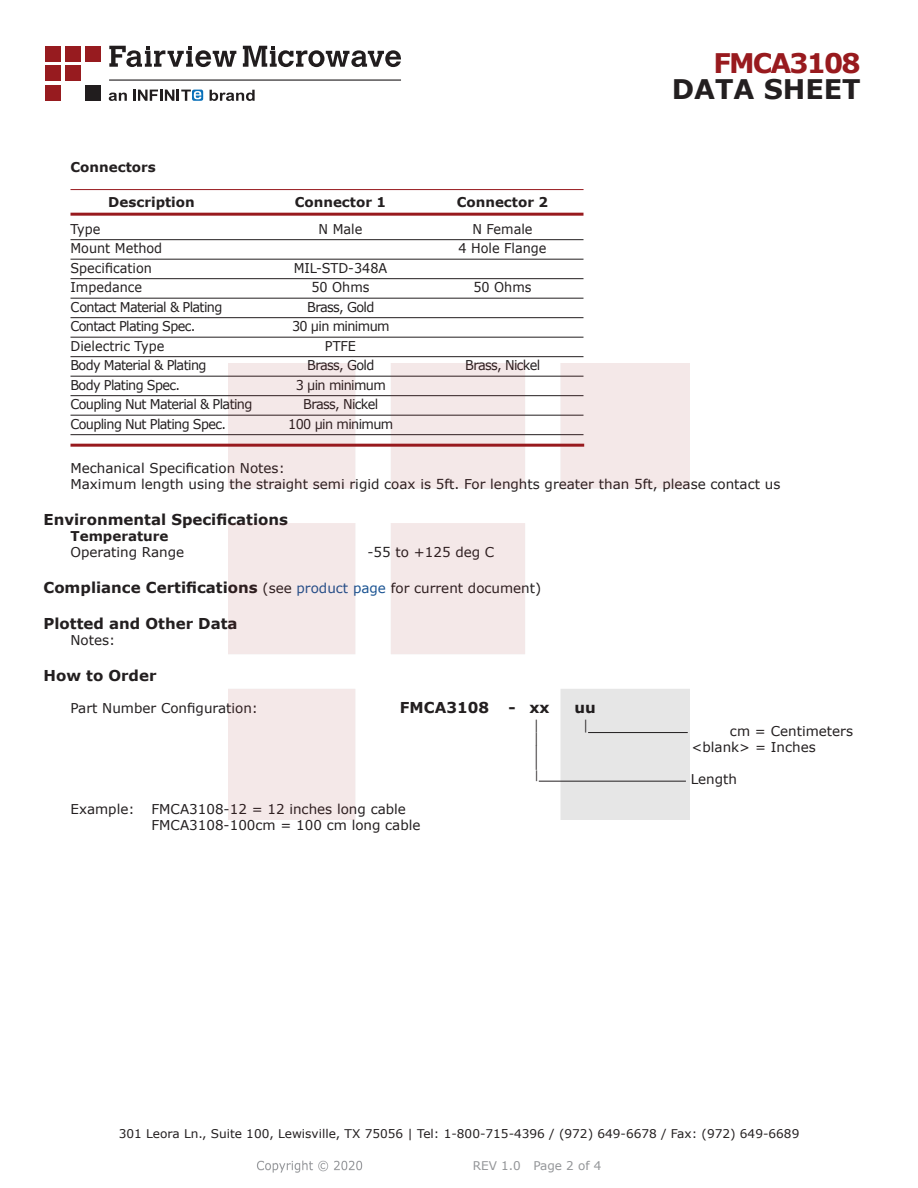
<style>
.page{position:relative;width:918px;height:1188px;background:#fff}
.page>*{position:absolute;margin:0;border:0;box-sizing:border-box;transform-origin:0 0}
.t1{font:700 27px "Verdana";color:#231f20}
.FM{font:700 27px "Verdana";letter-spacing:-.07em;color:#981a1e}
.Specs_Para{font:25.8px "Verdana";color:#231f20;scale:.39 1}
.Head1_for_Compliance{font:700 15px "Verdana";color:#231f20}
.Head1{font:700 15px "Verdana";color:#231f20}
.Specs_Para-2{font:700 15px "Verdana";color:#231f20}
.Specs_Para-3{font:13.5px "Verdana";color:#231f20}
.Table_Body_Connector{font:13.5px "Verdana";letter-spacing:-.05em;color:#231f20;scale:.95 1}
.Table_Body_Connector-2{font:13.5px "Verdana";color:#231f20;scale:.95 1}
.Table_Header_Connect{font:700 13.5px "Verdana";color:#231f20}
.Head2_after_Head1{font:700 13.5px "Verdana";color:#231f20}
.Head2{font:700 13.5px "Verdana";color:#231f20}
.Specs_Para-4{font:13.5px "Verdana";color:#231f20;scale:.75 1}
.t2{font:12px "Verdana";color:#231f20}
.REV_Info{font:12px "Verdana";color:#939598}
.Specs_Para-5{font:11.25px "Verdana";color:#231f20;scale:.86 1}
.s1{font-weight:400;font-size:13.5px}
.s2{font-weight:400;font-size:13.5px;color:#1a5392}
</style>
<div class="page">
<hr style="left:70px;top:189px;width:514px;height:1px;background:#981a1e">
<hr style="left:70px;top:213px;width:514px;height:3px;background:#981a1e">
<hr style="left:70px;top:239px;width:514px;height:1px;background:#231f20">
<hr style="left:70px;top:259px;width:514px;height:1px;background:#231f20">
<hr style="left:70px;top:278px;width:514px;height:1px;background:#231f20">
<hr style="left:70px;top:298px;width:514px;height:1px;background:#231f20">
<hr style="left:70px;top:317px;width:514px;height:1px;background:#231f20">
<hr style="left:70px;top:337px;width:514px;height:1px;background:#231f20">
<hr style="left:70px;top:356px;width:514px;height:1px;background:#231f20">
<hr style="left:70px;top:376px;width:514px;height:1px;background:#231f20">
<hr style="left:70px;top:395px;width:514px;height:1px;background:#231f20">
<hr style="left:70px;top:415px;width:514px;height:1px;background:#231f20">
<hr style="left:70px;top:434px;width:514px;height:1px;background:#231f20">
<hr style="left:70px;top:444px;width:514px;height:3px;background:#981a1e">
<img style="left:257px;top:1160px;width:106px;height:13px">
<img style="left:228px;top:364px;width:462px;height:456px">
<div style="left:45px;top:46px;width:16px;height:15px;background:#971b1f"></div>
<div style="left:65px;top:66px;width:16px;height:15px;background:#971b1f"></div>
<div style="left:85px;top:85px;width:16px;height:16px;background:#211d1e"></div>
<div style="left:45px;top:85px;width:16px;height:16px;background:#971b1f"></div>
<div style="left:85px;top:46px;width:16px;height:15px;background:#971b1f"></div>
<div style="left:45px;top:66px;width:16px;height:15px;background:#971b1f"></div>
<div style="left:65px;top:46px;width:16px;height:15px;background:#971b1f"></div>
<svg style="left:109px;top:46px;width:292px;height:21px"></svg>
<svg style="left:192px;top:90px;width:11px;height:11px"></svg>
<svg style="left:133px;top:90px;width:68px;height:11px"></svg>
<svg style="left:210px;top:90px;width:45px;height:11px"></svg>
<svg style="left:109px;top:93px;width:18px;height:8px"></svg>
<hr style="left:109px;top:80px;width:292px;height:1px;background:#211d1e">
<p class="FM" style="left:714px;top:44px;width:149px">FMCA3108</p>
<p class="t1" style="left:672px;top:70px;width:191px">DATA SHEET</p>
<p class="Head2" style="left:70px;top:158px;width:87px">Connectors</p>
<p class="Table_Header_Connect" style="left:108px;top:192px;width:88px">Description</p>
<p class="Table_Header_Connect" style="left:295px;top:192px;width:93px">Connector 1</p>
<p class="Table_Header_Connect" style="left:457px;top:192px;width:93px">Connector 2</p>
<p class="Table_Body_Connector" style="left:70px;top:219px;width:33px">Type</p>
<p class="Table_Body_Connector" style="left:319px;top:219px;width:48px">N Male</p>
<p class="Table_Body_Connector" style="left:472px;top:219px;width:65px">N Female</p>
<p class="Table_Body_Connector-2" style="left:70px;top:239px;width:98px">Mount Method</p>
<p class="Table_Body_Connector-2" style="left:458px;top:239px;width:94px">4 Hole Flange</p>
<p class="Table_Body_Connector-2" style="left:70px;top:258px;width:87px">Specification</p>
<p class="Table_Body_Connector-2" style="left:294px;top:258px;width:100px">MIL-STD-348A</p>
<p class="Table_Body_Connector-2" style="left:70px;top:278px;width:77px">Impedance</p>
<p class="Table_Body_Connector" style="left:311px;top:278px;width:63px">50 Ohms</p>
<p class="Table_Body_Connector" style="left:473px;top:278px;width:63px">50 Ohms</p>
<p class="Table_Body_Connector" style="left:70px;top:297px;width:161px">Contact Material &amp; Plating</p>
<p class="Table_Body_Connector" style="left:307px;top:297px;width:72px">Brass, Gold</p>
<p class="Table_Body_Connector" style="left:70px;top:317px;width:133px">Contact Plating Spec.</p>
<p class="Table_Body_Connector" style="left:292px;top:317px;width:104px">30 µin minimum</p>
<p class="Table_Body_Connector-2" style="left:70px;top:336px;width:100px">Dielectric Type</p>
<p class="Table_Body_Connector" style="left:325px;top:336px;width:34px">PTFE</p>
<p class="Table_Body_Connector" style="left:70px;top:356px;width:145px">Body Material &amp; Plating</p>
<p class="Table_Body_Connector" style="left:307px;top:356px;width:72px">Brass, Gold</p>
<p class="Table_Body_Connector" style="left:465px;top:356px;width:80px">Brass, Nickel</p>
<p class="Table_Body_Connector" style="left:70px;top:375px;width:117px">Body Plating Spec.</p>
<p class="Table_Body_Connector" style="left:296px;top:375px;width:96px">3 µin minimum</p>
<p class="Table_Body_Connector" style="left:70px;top:395px;width:193px">Coupling Nut Material &amp; Plating</p>
<p class="Table_Body_Connector" style="left:303px;top:395px;width:80px">Brass, Nickel</p>
<p class="Table_Body_Connector" style="left:70px;top:414px;width:165px">Coupling Nut Plating Spec.</p>
<p class="Table_Body_Connector" style="left:288px;top:414px;width:112px">100 µin minimum</p>
<p class="Specs_Para-3" style="left:70px;top:458px;width:216px">Mechanical Specification Notes:</p>
<p class="Specs_Para-3" style="left:70px;top:475px;width:711px">Maximum length using the straight semi rigid coax is 5ft. For lenghts greater than 5ft, please contact us</p>
<p class="Head1" style="left:44px;top:509px;width:246px">Environmental Specifications</p>
<p class="Head2_after_Head1" style="left:70px;top:527px;width:100px">Temperature</p>
<p class="Specs_Para-3" style="left:70px;top:543px;width:115px">Operating Range</p>
<p class="Specs_Para-3" style="left:368px;top:543px;width:128px">-55 to +125 deg C</p>
<p class="Head1_for_Compliance" style="left:44px;top:577px;width:499px">Compliance Certifications <span class="s1">(see</span> <span class="s2">product page</span> <span class="s1">for current document)</span></p>
<p class="Head1_for_Compliance" style="left:44px;top:613px;width:196px">Plotted and Other Data</p>
<p class="Specs_Para-3" style="left:70px;top:631px;width:46px">Notes:</p>
<p class="Head1_for_Compliance" style="left:44px;top:665px;width:115px">How to Order</p>
<p class="Specs_Para-3" style="left:70px;top:699px;width:189px">Part Number Configuration:</p>
<p class="Specs_Para-2" style="left:400px;top:697px;width:91px">FMCA3108</p>
<p class="Specs_Para-2" style="left:509px;top:697px;width:43px">- xx</p>
<p class="Specs_Para-2" style="left:575px;top:697px;width:23px">uu</p>
<p class="Specs_Para-4" style="left:534px;top:716px;width:8px">|</p>
<p class="Specs_Para-4" style="left:584px;top:716px;width:8px">|</p>
<p class="Specs_Para-3" style="left:730px;top:722px;width:125px">cm = Centimeters</p>
<p class="Specs_Para-4" style="left:534px;top:729px;width:8px">|</p>
<p class="Specs_Para-3" style="left:692px;top:738px;width:126px">&lt;blank&gt; = Inches</p>
<p class="Specs_Para" style="left:534px;top:738px;width:13px">|</p>
<p class="Specs_Para-5" style="left:534px;top:767px;width:7px">|</p>
<p class="Specs_Para-3" style="left:691px;top:770px;width:48px">Length</p>
<p class="Specs_Para-3" style="left:70px;top:800px;width:66px">Example:</p>
<p class="Specs_Para-3" style="left:152px;top:800px;width:256px">FMCA3108-12 = 12 inches long cable</p>
<p class="Specs_Para-3" style="left:152px;top:816px;width:271px">FMCA3108-100cm = 100 cm long cable</p>
<p class="t2" style="left:119px;top:1125px;width:682px">301 Leora Ln., Suite 100, Lewisville, TX 75056 | Tel: 1-800-715-4396 / (972) 649-6678 / Fax: (972) 649-6689</p>
<p class="REV_Info" style="left:473px;top:1157px;width:130px">REV 1.0 Page 2 of 4</p>
</div>
